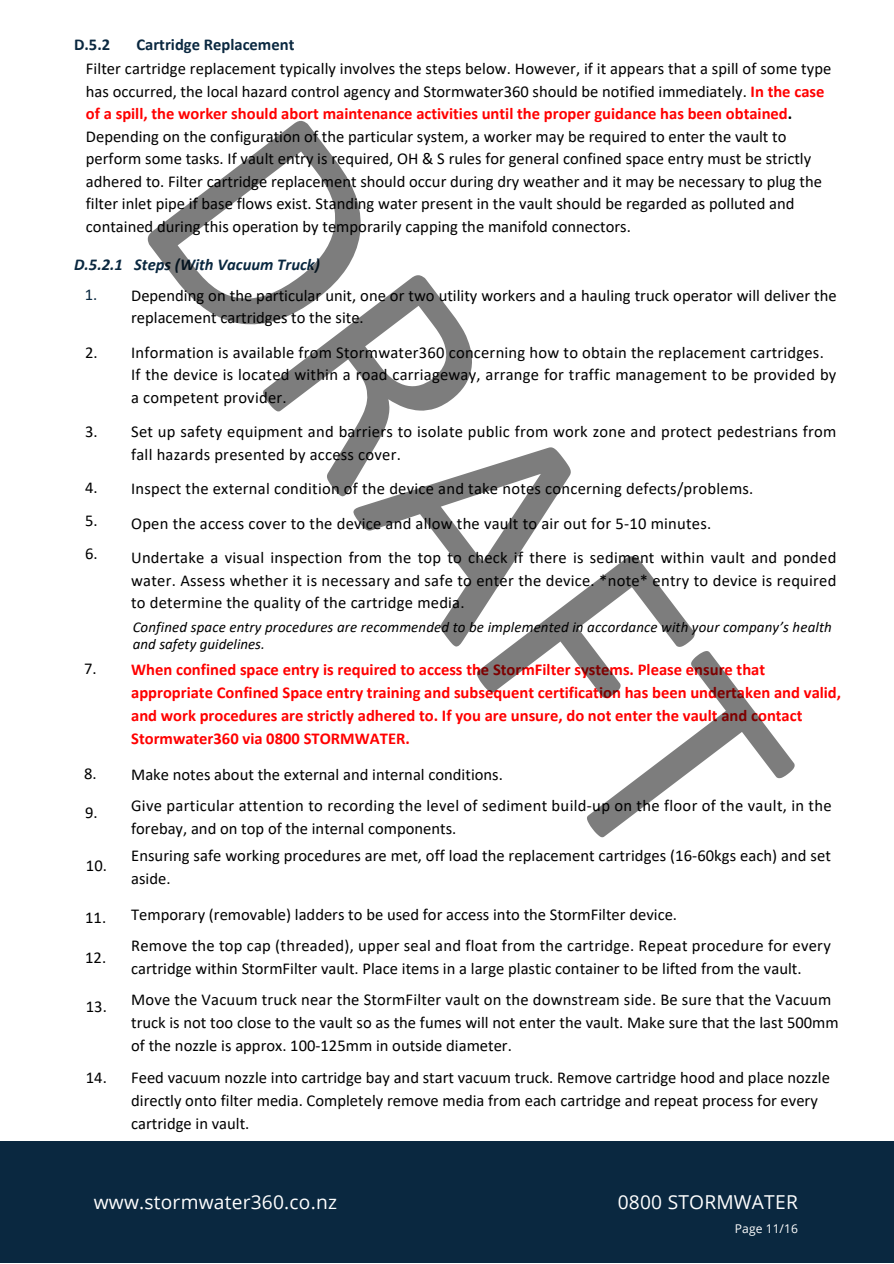
<style>
.page{position:relative;width:894px;height:1264px;background:#fff}
.page>*{position:absolute;margin:0;border:0;box-sizing:border-box;transform-origin:0 0}
.t1{font:315.15px "Calibri";color:#000}
.t2{font:19.2px "Open Sans";letter-spacing:.01em;color:#fff}
.t3{font:16.5px/22.5px "Calibri";color:#000}
.t4{font:700 16.5px/23px "Calibri";color:#f00}
.t5{font:16.5px/23px "Calibri";letter-spacing:.02em;color:#000}
.t6{font:italic 700 16.5px "Calibri";color:#0a2840}
.t7{font:700 16.5px "Calibri";color:#0a2840}
.t8{font:16.5px "Calibri";color:#0a2840}
.t9{font:italic 15px "Calibri";letter-spacing:.01em;color:#000}
.t10{font:12px "Open Sans";letter-spacing:.005em;color:#fff}
.s1{font-weight:700;color:#f00}
.s2{font-weight:700}
</style>
<div class="page">
<div style="left:0;top:1141px;width:893px;height:122px;background:#0a2840"></div>
<h5 class="t7" style="left:74px;top:38px;width:38px">D.5.2</h5>
<h5 class="t7" style="left:136px;top:38px;width:159px">Cartridge Replacement</h5>
<h5 class="t3" style="left:86px;top:59px;width:746px">Filter cartridge replacement typically involves the steps below. However, if it appears that a spill of some type has occurred, the local hazard control agency and Stormwater360 should be notified immediately. <span class="s1">In the case of a spill, the worker should abort maintenance activities until the proper guidance has been obtained</span><span class="s2">.<br></span>Depending on the configuration of the particular system, a worker may be required to enter the vault to perform some tasks. If vault entry is required, OH &amp; S rules for general confined space entry must be strictly adhered to. Filter cartridge replacement should occur during dry weather and it may be necessary to plug the filter inlet pipe if base flows exist. Standing water present in the vault should be regarded as polluted and contained during this operation by temporarily capping the manifold connectors.</h5>
<h1 class="t1" style="left:318px;top:73px;width:846px;rotate:53deg">DRAFT</h1>
<h5 class="t6" style="left:74px;top:258px;width:247px">D.5.2.1 Steps (With Vacuum Truck)</h5>
<h5 class="t3" style="left:131px;top:285px;width:706px">Depending on the particular unit, one or two utility workers and a hauling truck operator will deliver the replacement cartridges to the site.</h5>
<h4 class="t3" style="left:131px;top:342px;width:706px">Information is available from Stormwater360 concerning how to obtain the replacement cartridges.<br>If the device is located within a road carriageway, arrange for traffic management to be provided by a competent provider.</h4>
<h5 class="t3" style="left:131px;top:422px;width:706px">Set up safety equipment and barriers to isolate public from work zone and protect pedestrians from fall hazards presented by access cover.</h5>
<h5 class="t3" style="left:131px;top:479px;width:623px">Inspect the external condition of the device and take notes concerning defects/problems.</h5>
<h5 class="t3" style="left:131px;top:513px;width:581px">Open the access cover to the device and allow the vault to air out for 5-10 minutes.</h5>
<h5 class="t3" style="left:131px;top:548px;width:706px;text-align:justify">Undertake a visual inspection from the top to check if there is sediment within vault and ponded water. Assess whether it is necessary and safe to enter the device. *note* entry to device is required to determine the quality of the cartridge media.</h5>
<h5 class="t8" style="left:85px;top:288px;width:14px">1.</h5>
<h5 class="t3" style="left:85px;top:342px;width:14px">2.</h5>
<h5 class="t3" style="left:85px;top:421px;width:14px">3.</h5>
<h5 class="t3" style="left:85px;top:472px;width:14px;line-height:33.2px;text-align:justify">4.<br>5.<br>6.</h5>
<h5 class="t9" style="left:133px;top:620px;width:700px">Confined space entry procedures are recommended to be implemented in accordance with your company’s health</h5>
<h5 class="t9" style="left:133px;top:637px;width:134px">and safety guidelines.</h5>
<h5 class="t4" style="left:131px;top:659px;width:711px">When confined space entry is required to access the StormFilter systems. Please ensure that appropriate Confined Space entry training and subsequent certification has been undertaken and valid, and work procedures are strictly adhered to. If you are unsure, do not enter the vault and contact Stormwater360 via 0800 STORMWATER.</h5>
<h5 class="t3" style="left:131px;top:764px;width:373px">Make notes about the external and internal conditions.</h5>
<h5 class="t5" style="left:131px;top:795px;width:701px">Give particular attention to recording the level of sediment build-up on the floor of the vault, in the forebay, and on top of the internal components.</h5>
<h5 class="t3" style="left:131px;top:845px;width:701px;line-height:23px">Ensuring safe working procedures are met, off load the replacement cartridges (16-60kgs each) and set aside.</h5>
<h5 class="t3" style="left:131px;top:904px;width:547px">Temporary (removable) ladders to be used for access into the StormFilter device.</h5>
<h5 class="t3" style="left:131px;top:935px;width:701px;line-height:23px">Remove the top cap (threaded), upper seal and float from the cartridge. Repeat procedure for every cartridge within StormFilter vault. Place items in a large plastic container to be lifted from the vault.</h5>
<p class="t3" style="left:131px;top:989px;width:708px;line-height:23px">Move the Vacuum truck near the StormFilter vault on the downstream side. Be sure that the Vacuum truck is not too close to the vault so as the fumes will not enter the vault. Make sure that the last 500mm of the nozzle is approx. 100-125mm in outside diameter.</p>
<h5 class="t3" style="left:131px;top:1066px;width:700px;line-height:23px">Feed vacuum nozzle into cartridge bay and start vacuum truck. Remove cartridge hood and place nozzle directly onto filter media. Completely remove media from each cartridge and repeat process for every cartridge in vault.</h5>
<h4 class="t3" style="left:84px;top:659px;width:14px">7.</h4>
<h5 class="t3" style="left:84px;top:763px;width:14px">8.</h5>
<h2 class="t3" style="left:85px;top:802px;width:14px">9.</h2>
<h4 class="t3" style="left:86px;top:855px;width:22px">10.</h4>
<h5 class="t3" style="left:85px;top:908px;width:23px">11.</h5>
<h5 class="t3" style="left:85px;top:947px;width:23px">12.</h5>
<h5 class="t3" style="left:86px;top:997px;width:22px">13.</h5>
<h5 class="t3" style="left:86px;top:1068px;width:22px">14.</h5>
<h1 class="t2" style="left:94px;top:1188px;width:245px">www.stormwater360.co.nz</h1>
<h1 class="t2" style="left:617px;top:1188px;width:181px">0800 STORMWATER</h1>
<h3 class="t10" style="left:734px;top:1220px;width:65px">Page 11/16</h3>
</div>
